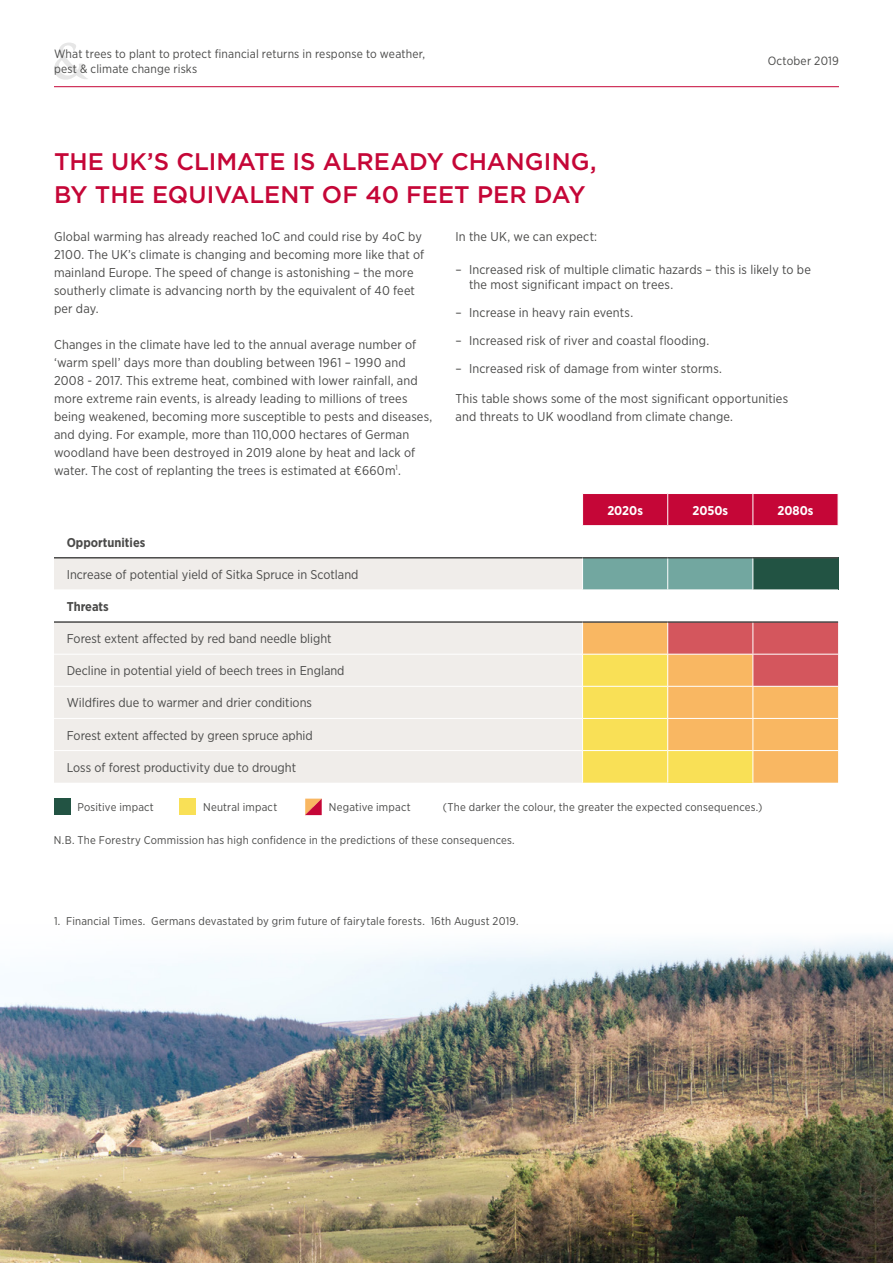
<style>
.page{position:relative;width:893px;height:1263px;background:#fff}
.page>*{position:absolute;margin:0;border:0;box-sizing:border-box;transform-origin:0 0}
.t1{font:500 24px/33px "Gotham";color:#c50637}
.t2{font:12.75px/18px "Gotham Narrow";letter-spacing:.01em;color:#4a4a49}
.t3{font:700 12.75px "Gotham Narrow";color:#4a4a49}
.t4{font:700 12.75px "Gotham Narrow";color:#fff}
.t5{font:12px/14.4px "Gotham Narrow";letter-spacing:.015em;color:#4a4a49}
.t6{font:11.25px "Gotham Narrow";letter-spacing:.015em;color:#4a4a49}
</style>
<div class="page">
<svg style="left:54px;top:42px;width:34px;height:38px"></svg>
<hr style="left:54px;top:86px;width:785px;height:1px;background:#c50637">
<div style="left:583px;top:494px;width:255px;height:31px;background:#c50637"></div>
<svg style="left:54px;top:558px;width:528px;height:225px;fill:#f0edea"></svg>
<div style="left:583px;top:558px;width:169px;height:31px;background:#72a7a0"></div>
<div style="left:753px;top:558px;width:85px;height:32px;background:#225343"></div>
<svg style="left:583px;top:623px;width:255px;height:160px;background:#f1ae5e"></svg>
<div style="left:668px;top:750px;width:85px;height:33px;background:#f9e056"></div>
<hr style="left:54px;top:557px;width:529px;height:1px;background:#4a4a49">
<hr style="left:583px;top:557px;width:85px;height:1px;background:#4a4a49">
<hr style="left:668px;top:557px;width:85px;height:1px;background:#4a4a49">
<hr style="left:753px;top:557px;width:85px;height:1px;background:#4a4a49">
<hr style="left:54px;top:621px;width:529px;height:2px;background:#4a4a49">
<hr style="left:583px;top:621px;width:85px;height:2px;background:#4a4a49">
<hr style="left:668px;top:621px;width:85px;height:2px;background:#4a4a49">
<hr style="left:753px;top:621px;width:85px;height:2px;background:#4a4a49">
<hr style="left:667px;top:494px;width:1px;height:31px;background:#fff">
<hr style="left:752px;top:494px;width:1px;height:31px;background:#fff">
<hr style="left:54px;top:654px;width:529px;height:1px;background:#fff">
<hr style="left:583px;top:654px;width:85px;height:1px;background:#fff">
<hr style="left:668px;top:654px;width:85px;height:1px;background:#fff">
<hr style="left:753px;top:654px;width:85px;height:1px;background:#fff">
<hr style="left:54px;top:686px;width:529px;height:1px;background:#fff">
<hr style="left:583px;top:686px;width:85px;height:1px;background:#fff">
<hr style="left:668px;top:686px;width:85px;height:1px;background:#fff">
<hr style="left:753px;top:686px;width:85px;height:1px;background:#fff">
<hr style="left:54px;top:718px;width:529px;height:1px;background:#fff">
<hr style="left:583px;top:718px;width:85px;height:1px;background:#fff">
<hr style="left:668px;top:718px;width:85px;height:1px;background:#fff">
<hr style="left:753px;top:718px;width:85px;height:1px;background:#fff">
<hr style="left:54px;top:750px;width:529px;height:1px;background:#fff">
<hr style="left:583px;top:750px;width:85px;height:1px;background:#fff">
<hr style="left:668px;top:750px;width:85px;height:1px;background:#fff">
<hr style="left:753px;top:750px;width:85px;height:1px;background:#fff">
<hr style="left:667px;top:623px;width:1px;height:31px;background:#fff">
<hr style="left:752px;top:623px;width:1px;height:31px;background:#fff">
<hr style="left:667px;top:654px;width:1px;height:32px;background:#fff">
<hr style="left:752px;top:654px;width:1px;height:32px;background:#fff">
<hr style="left:667px;top:687px;width:1px;height:31px;background:#fff">
<hr style="left:752px;top:687px;width:1px;height:31px;background:#fff">
<hr style="left:667px;top:719px;width:1px;height:31px;background:#fff">
<hr style="left:752px;top:719px;width:1px;height:31px;background:#fff">
<hr style="left:667px;top:751px;width:1px;height:32px;background:#fff">
<hr style="left:752px;top:751px;width:1px;height:32px;background:#fff">
<hr style="left:667px;top:558px;width:1px;height:31px;background:#fff">
<hr style="left:54px;top:589px;width:529px;height:1px;background:#fff">
<hr style="left:753px;top:589px;width:85px;height:1px;background:#fff">
<img style="left:0;top:938px;width:893px;height:325px">
<div style="left:54px;top:799px;width:16px;height:16px;background:#225343"></div>
<svg style="left:305px;top:799px;width:17px;height:16px"></svg>
<div style="left:180px;top:798px;width:16px;height:17px;background:#f9e056"></div>
<p class="t5" style="left:54px;top:47px;width:373px">What trees to plant to protect financial returns in response to weather, pest &amp; climate change risks</p>
<p class="t5" style="left:768px;top:53px;width:73px">October 2019</p>
<h1 class="t1" style="left:54px;top:145px;width:544px">THE UK’S CLIMATE IS ALREADY CHANGING,<br>BY THE EQUIVALENT OF 40 FEET PER DAY</h1>
<p class="t2" style="left:54px;top:227px;width:372px">Global warming has already reached 1oC and could rise by 4oC by 2100. The UK’s climate is changing and becoming more like that of mainland Europe. The speed of change is astonishing – the more southerly climate is advancing north by the equivalent of 40 feet per day.</p>
<p class="t2" style="left:54px;top:335px;width:380px">Changes in the climate have led to the annual average number of ‘warm spell’ days more than doubling between 1961 – 1990 and 2008 - 2017. This extreme heat, combined with lower rainfall, and more extreme rain events, is already leading to millions of trees being weakened, becoming more susceptible to pests and diseases, and dying. For example, more than 110,000 hectares of German woodland have been destroyed in 2019 alone by heat and lack of water. The cost of replanting the trees is estimated at €660m<sup>1</sup>.</p>
<p class="t3" style="left:67px;top:534px;width:80px">Opportunities</p>
<p class="t2" style="left:67px;top:565px;width:293px">Increase of potential yield of Sitka Spruce in Scotland</p>
<p class="t3" style="left:67px;top:598px;width:44px">Threats</p>
<p class="t2" style="left:67px;top:629px;width:266px">Forest extent affected by red band needle blight</p>
<p class="t2" style="left:67px;top:662px;width:279px">Decline in potential yield of beech trees in England</p>
<p class="t2" style="left:67px;top:694px;width:247px">Wildfires due to warmer and drier conditions</p>
<p class="t2" style="left:67px;top:726px;width:248px">Forest extent affected by green spruce aphid</p>
<p class="t2" style="left:67px;top:758px;width:231px">Loss of forest productivity due to drought</p>
<p class="t2" style="left:455px;top:227px;width:143px">In the UK, we can expect:</p>
<p class="t2" style="left:469px;top:261px;width:343px;line-height:15.3px;text-indent:-14px">– Increased risk of multiple climatic hazards – this is likely to be the most significant impact on trees.</p>
<p class="t2" style="left:455px;top:303px;width:179px">– Increase in heavy rain events.</p>
<p class="t2" style="left:455px;top:331px;width:255px">– Increased risk of river and coastal flooding.</p>
<p class="t2" style="left:455px;top:360px;width:268px">– Increased risk of damage from winter storms.</p>
<p class="t2" style="left:455px;top:389px;width:334px">This table shows some of the most significant opportunities and threats to UK woodland from climate change.</p>
<p class="t4" style="left:607px;top:502px;width:37px">2020s</p>
<p class="t4" style="left:692px;top:502px;width:37px">2050s</p>
<p class="t4" style="left:777px;top:502px;width:37px">2080s</p>
<p class="t6" style="left:78px;top:800px;width:78px">Positive impact</p>
<p class="t6" style="left:203px;top:800px;width:76px">Neutral impact</p>
<p class="t6" style="left:329px;top:800px;width:83px">Negative impact</p>
<p class="t6" style="left:443px;top:800px;width:321px">(The darker the colour, the greater the expected consequences.)</p>
<p class="t6" style="left:54px;top:833px;width:462px">N.B. The Forestry Commission has high confidence in the predictions of these consequences.</p>
<p class="t6" style="left:54px;top:914px;width:466px">1. Financial Times. Germans devastated by grim future of fairytale forests. 16th August 2019.</p>
</div>
